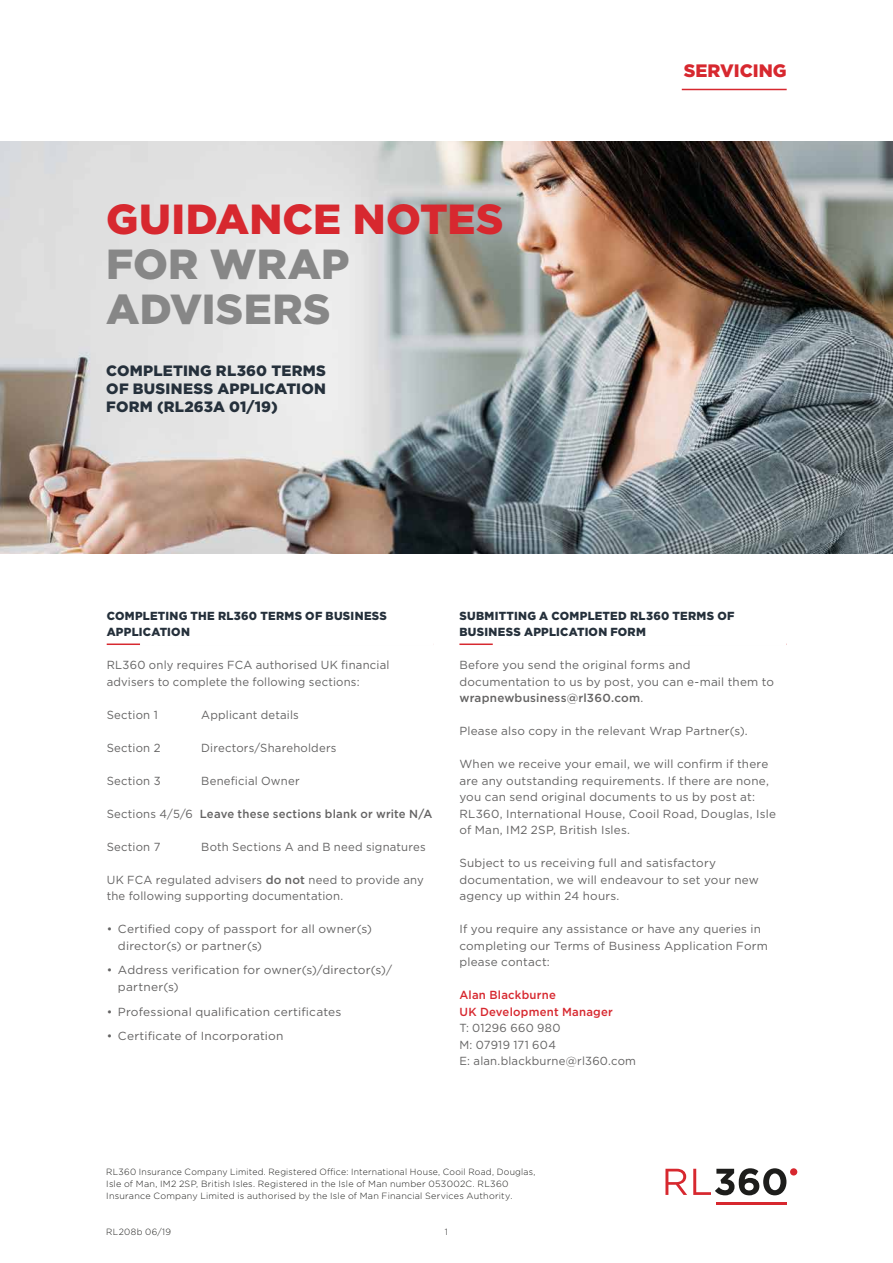
<style>
.page{position:relative;width:893px;height:1263px;background:#fff}
.page>*{position:absolute;margin:0;border:0;box-sizing:border-box;transform-origin:0 0}
.Headline{font:900 42px/45px "Gotham";letter-spacing:.005em;color:#878787}
.Product_name{font:900 18px "Gotham";color:#d7282f}
.Headline-2{font:900 15px/18px "Gotham";letter-spacing:.015em;color:#25303b;text-align:justify}
.Body{font:11.7px/16.5px "Gotham";letter-spacing:.015em;color:#646363}
.Subheadline{font:900 11.7px/16.5px "Gotham";letter-spacing:.025em;color:#25303b}
.Body-2{font:500 11.7px "Gotham";letter-spacing:.02em;color:#646363}
.Subheadline_2{font:500 11.7px/16.5px "Gotham";letter-spacing:.02em;color:#d7282f}
.t1{font:300 9px/12px "Gotham";letter-spacing:.025em;color:#1d1d1b}
.t2{font:9px "Gotham";color:#646363}
.s1{color:#d7282f}
.s2{font-weight:400}
.s3{font-weight:500}
</style>
<div class="page">
<img style="left:0;top:141px;width:893px;height:413px">
<hr style="left:107px;top:643px;width:327px;height:2px;background:#d7282f">
<hr style="left:140px;top:643px;width:294px;height:3px;background:#fff">
<hr style="left:459px;top:643px;width:328px;height:2px;background:#d7282f">
<hr style="left:493px;top:643px;width:294px;height:3px;background:#fff">
<hr style="left:682px;top:89px;width:105px;height:1px;background:#d7282f">
<hr style="left:716px;top:1202px;width:70px;height:3px;background:#d7282f">
<div style="left:790px;top:1168px;width:7px;height:7px;background:#d7282f;border-radius:50%"></div>
<svg style="left:665px;top:1168px;width:121px;height:27px"></svg>
<p class="Headline" style="left:106px;top:196px;width:399px"><span class="s1">GUIDANCE NOTES<br></span>FOR WRAP<br>ADVISERS</p>
<p class="Headline-2" style="left:106px;top:361px;width:221px">COMPLETING RL360 TERMS OF BUSINESS APPLICATION FORM (RL263A 01/19)</p>
<p class="Product_name" style="left:684px;top:58px;width:104px">SERVICING</p>
<p class="Subheadline" style="left:107px;top:607px;width:282px">COMPLETING THE RL360 TERMS OF BUSINESS<br>APPLICATION</p>
<p class="Body" style="left:107px;top:656px;width:284px">RL360 only requires FCA authorised UK financial advisers to complete the following sections:</p>
<p class="Body" style="left:107px;top:706px;width:53px">Section 1</p>
<p class="Body" style="left:201px;top:706px;width:99px">Applicant details</p>
<p class="Body" style="left:107px;top:739px;width:55px">Section 2</p>
<p class="Body" style="left:201px;top:739px;width:137px">Directors/Shareholders</p>
<p class="Body" style="left:107px;top:772px;width:55px">Section 3</p>
<p class="Body" style="left:201px;top:772px;width:100px">Beneficial Owner</p>
<p class="Body-2" style="left:107px;top:806px;width:327px"><span class="s2">Sections 4/5/6</span> Leave these sections blank or write N/A</p>
<p class="Body" style="left:107px;top:838px;width:55px">Section 7</p>
<p class="Body" style="left:201px;top:838px;width:226px">Both Sections A and B need signatures</p>
<p class="Body" style="left:107px;top:871px;width:319px">UK FCA regulated advisers <span class="s3">do not</span> need to provide any the following supporting documentation.</p>
<p class="Body" style="left:118px;top:920px;width:255px;text-indent:-11px">• Certified copy of passport for all owner(s) director(s) or partner(s)</p>
<p class="Body" style="left:118px;top:962px;width:276px;text-indent:-11px">• Address verification for owner(s)/director(s)/ partner(s)</p>
<p class="Body" style="left:107px;top:1003px;width:236px">• Professional qualification certificates</p>
<p class="Body" style="left:107px;top:1028px;width:178px">• Certificate of Incorporation</p>
<p class="Subheadline" style="left:459px;top:607px;width:277px">SUBMITTING A COMPLETED RL360 TERMS OF<br>BUSINESS APPLICATION FORM</p>
<p class="Body" style="left:459px;top:656px;width:316px">Before you send the original forms and documentation to us by post, you can e-mail them to <span class="s3">wrapnewbusiness@rl360.com</span>.</p>
<p class="Body" style="left:459px;top:722px;width:290px">Please also copy in the relevant Wrap Partner(s).</p>
<p class="Body" style="left:459px;top:755px;width:318px">When we receive your email, we will confirm if there are any outstanding requirements. If there are none, you can send original documents to us by post at:<br>RL360, International House, Cooil Road, Douglas, Isle of Man, IM2 2SP, British Isles.</p>
<p class="Body" style="left:459px;top:854px;width:301px">Subject to us receiving full and satisfactory documentation, we will endeavour to set your new agency up within 24 hours.</p>
<p class="Body" style="left:459px;top:920px;width:310px">If you require any assistance or have any queries in completing our Terms of Business Application Form please contact:</p>
<p class="Subheadline_2" style="left:459px;top:986px;width:155px">Alan Blackburne<br>UK Development Manager</p>
<p class="Body" style="left:459px;top:1019px;width:178px">T: 01296 660 980<br>M: 07919 171 604<br>E: alan.blackburne@rl360.com</p>
<p class="t1" style="left:106px;top:1166px;width:431px">RL360 Insurance Company Limited. Registered Office: International House, Cooil Road, Douglas,<br>Isle of Man, IM2 2SP, British Isles. Registered in the Isle of Man number 053002C. RL360<br>Insurance Company Limited is authorised by the Isle of Man Financial Services Authority.</p>
<p class="t1" style="left:106px;top:1225px;width:66px">RL208b 06/19</p>
<p class="t2" style="left:445px;top:1226px;width:5px">1</p>
</div>
